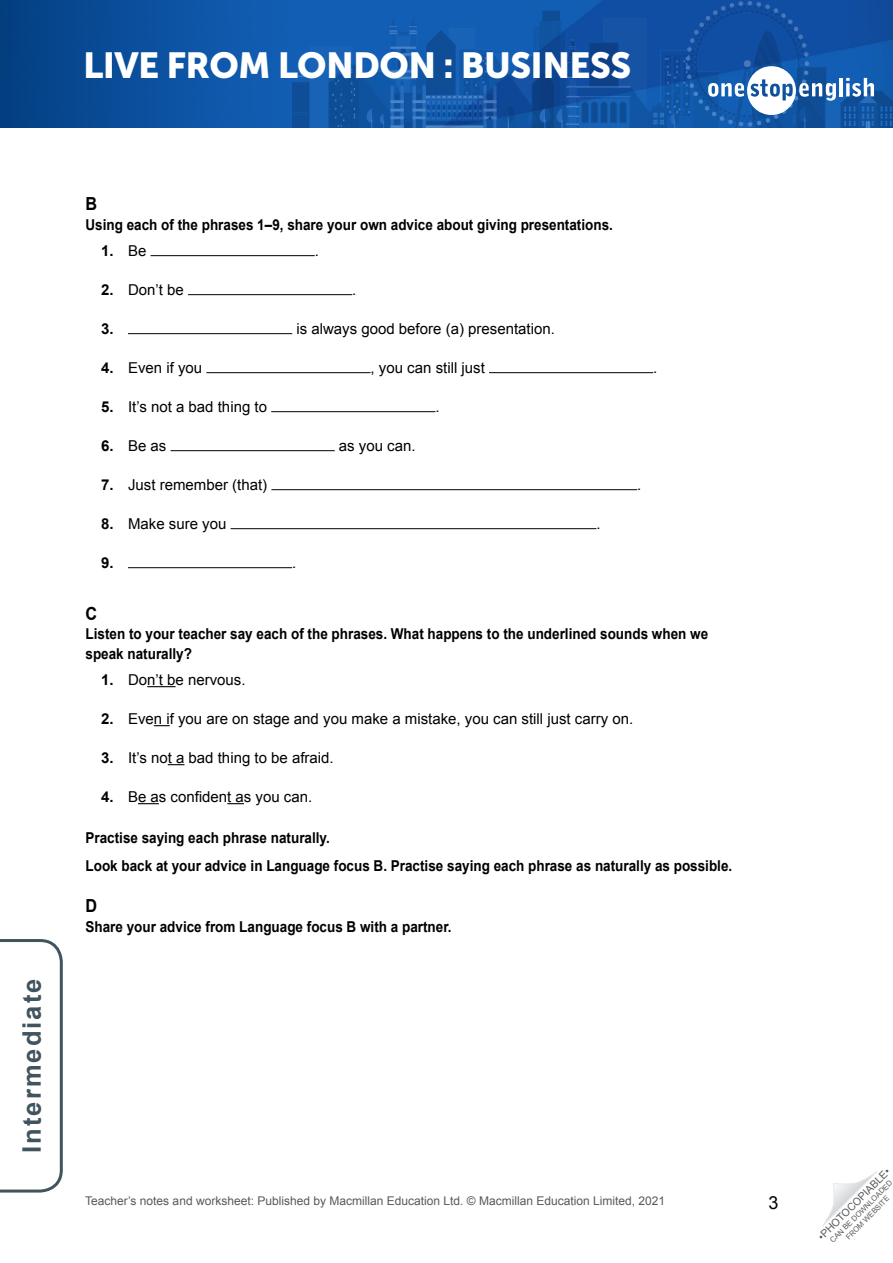
<style>
.page{position:relative;width:893px;height:1263px;background:#fff}
.page>*{position:absolute;margin:0;border:0;box-sizing:border-box;transform-origin:0 0}
.t1{font:36px "Museo Sans 900";letter-spacing:-.015em;color:#fff}
.t2{font:700 25.5px "Arial";letter-spacing:.08em;color:#41535d}
.TN__Body_alpha_text{font:700 18px "Arial";color:#000;scale:.9 1}
.t3{font:18px "Arial";color:#000}
.TN__Body_text_Intro{font:700 15px/19.5px "Arial";color:#000;scale:.9 1}
.t4{font:15px "Arial";color:#000}
.TN__Body_text_Intro-2{font:700 15px "Arial";color:#000}
.t5{font:12px "Arial";color:#58595b}
.t6{font:10.5px "Arial";color:#58595b}
.t7{font:7.5px/9px "Arial";color:#58595b;text-align:center}
.s1{font-weight:400}
.s2{font-weight:700}
</style>
<div class="page">
<img style="left:0;top:0;width:893px;height:128px">
<img style="left:293px;top:2px;width:600px;height:126px">
<svg style="left:708px;top:66px;width:128px;height:49px"></svg>
<hr style="left:839px;top:78px;width:4px;height:18px;background:#fff">
<svg style="left:846px;top:78px;width:28px;height:19px"></svg>
<svg style="left:0;top:939px;width:63px;height:254px"></svg>
<svg style="left:822px;top:1171px;width:55px;height:55px"></svg>
<svg style="left:147px;top:686px;width:29px;height:1px"></svg>
<svg style="left:154px;top:725px;width:16px;height:1px"></svg>
<svg style="left:168px;top:764px;width:16px;height:1px"></svg>
<svg style="left:138px;top:803px;width:21px;height:1px"></svg>
<svg style="left:227px;top:803px;width:17px;height:1px"></svg>
<hr style="left:151px;top:255px;width:164px;height:1px;background:#000">
<hr style="left:188px;top:294px;width:164px;height:1px;background:#000">
<hr style="left:128px;top:333px;width:164px;height:1px;background:#000">
<hr style="left:206px;top:372px;width:165px;height:1px;background:#000">
<hr style="left:489px;top:372px;width:164px;height:1px;background:#000">
<hr style="left:271px;top:411px;width:164px;height:1px;background:#000">
<hr style="left:171px;top:450px;width:164px;height:1px;background:#000">
<hr style="left:271px;top:489px;width:366px;height:1px;background:#000">
<hr style="left:231px;top:528px;width:365px;height:1px;background:#000">
<hr style="left:128px;top:567px;width:164px;height:1px;background:#000">
<h1 class="t1" style="left:83px;top:45px;width:550px">LIVE FROM LONDON : BUSINESS</h1>
<h2 class="t2" style="left:15px;top:1153px;width:176px;rotate:-90deg">Intermediate</h2>
<p class="TN__Body_alpha_text" style="left:86px;top:192px;width:14px">B</p>
<p class="TN__Body_text_Intro" style="left:86px;top:215px;width:588px">Using each of the phrases 1–9, share your own advice about giving presentations.</p>
<p class="TN__Body_text_Intro-2" style="left:101px;top:241px;width:47px">1. <span class="s1">Be</span></p>
<p class="t4" style="left:315px;top:241px;width:6px">.</p>
<p class="t4" style="left:101px;top:280px;width:84px"><span class="s2">2.</span> Don’t be</p>
<p class="t4" style="left:352px;top:280px;width:6px">.</p>
<p class="TN__Body_text_Intro-2" style="left:101px;top:319px;width:14px">3.</p>
<p class="t4" style="left:296px;top:319px;width:260px">is always good before (a) presentation.</p>
<p class="t4" style="left:101px;top:358px;width:103px"><span class="s2">4.</span> Even if you</p>
<p class="t4" style="left:371px;top:358px;width:116px">, you can still just</p>
<p class="t4" style="left:653px;top:358px;width:6px">.</p>
<p class="t4" style="left:101px;top:397px;width:167px"><span class="s2">5.</span> It’s not a bad thing to</p>
<p class="t4" style="left:435px;top:397px;width:6px">.</p>
<p class="t4" style="left:101px;top:436px;width:67px"><span class="s2">6.</span> Be as</p>
<p class="t4" style="left:339px;top:436px;width:78px">as you can.</p>
<p class="t4" style="left:101px;top:475px;width:168px"><span class="s2">7.</span> Just remember (that)</p>
<p class="t4" style="left:637px;top:475px;width:6px">.</p>
<p class="t4" style="left:101px;top:514px;width:127px"><span class="s2">8.</span> Make sure you</p>
<p class="t4" style="left:596px;top:514px;width:6px">.</p>
<p class="TN__Body_text_Intro-2" style="left:101px;top:553px;width:14px">9.</p>
<p class="t4" style="left:292px;top:553px;width:6px">.</p>
<p class="TN__Body_alpha_text" style="left:86px;top:601px;width:14px">C</p>
<p class="TN__Body_text_Intro" style="left:86px;top:624px;width:693px">Listen to your teacher say each of the phrases. What happens to the underlined sounds when we speak naturally?</p>
<p class="t4" style="left:101px;top:670px;width:146px"><span class="s2">1.</span> Don’t be nervous.</p>
<p class="t4" style="left:101px;top:709px;width:534px"><span class="s2">2.</span> Even if you are on stage and you make a mistake, you can still just carry on.</p>
<p class="t4" style="left:101px;top:748px;width:234px"><span class="s2">3.</span> It’s not a bad thing to be afraid.</p>
<p class="t4" style="left:101px;top:787px;width:213px"><span class="s2">4.</span> Be as confident as you can.</p>
<p class="TN__Body_text_Intro" style="left:86px;top:828px;width:273px">Practise saying each phrase naturally.</p>
<p class="TN__Body_text_Intro" style="left:86px;top:856px;width:720px">Look back at your advice in Language focus B. Practise saying each phrase as naturally as possible.</p>
<p class="TN__Body_alpha_text" style="left:86px;top:894px;width:14px">D</p>
<p class="TN__Body_text_Intro" style="left:86px;top:917px;width:408px">Share your advice from Language focus B with a partner.</p>
<p class="t5" style="left:85px;top:1193px;width:581px">Teacher’s notes and worksheet: Published by Macmillan Education Ltd. © Macmillan Education Limited, 2021</p>
<p class="t3" style="left:769px;top:1191px;width:12px">3</p>
<p class="t6" style="left:815px;top:1233px;width:99px;rotate:-45deg">•PHOTOCOPIABLE•</p>
<p class="t7" style="left:828px;top:1238px;width:86px;rotate:-45deg">CAN BE DOWNLOADED<br>FROM WEBSITE</p>
</div>
